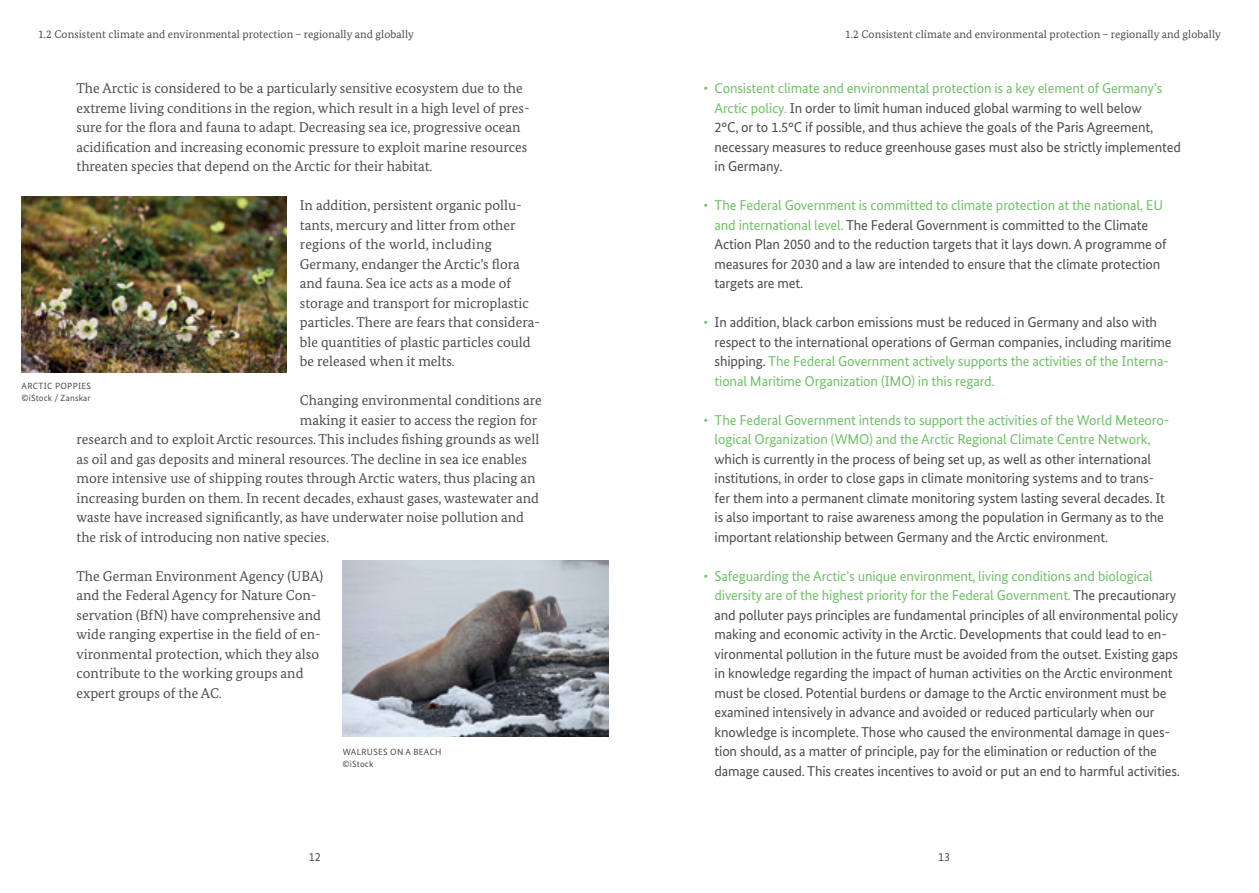
<style>
.page{position:relative;width:1259px;height:893px;background:#fff}
.page>*{position:absolute;margin:0;border:0;box-sizing:border-box;transform-origin:0 0}
.t1{font:14.25px/19.5px "Bundes Sans";letter-spacing:-.01em;color:#4b4c4d}
.t2{font:14.25px/19.5px "Bundes Serif";color:#4b4c4d}
.t3{font:14.25px/19.5px "Bundes Sans";letter-spacing:-.01em;color:#6fc167}
.t4{font:12px "Bundes Sans";color:#4b4c4d}
.t5{font:11.25px "Bundes Serif";letter-spacing:.005em;color:#4b4c4d}
.t6{font:9px "Bundes Sans";letter-spacing:.025em;color:#4b4c4d}
.s1{color:#4b4c4d}
.s2{color:#6fc167}
</style>
<div class="page">
<img style="left:21px;top:197px;width:266px;height:175px">
<img style="left:343px;top:561px;width:265px;height:175px">
<p class="t5" style="left:38px;top:28px;width:377px">1.2 Consistent climate and environmental protection – regionally and globally</p>
<p class="t2" style="left:77px;top:78px;width:454px">The Arctic is considered to be a particularly sensitive ecosystem due to the extreme living conditions in the region, which result in a high level of pres&shy;sure for the flora and fauna to adapt. Decreasing sea ice, progressive ocean acidification and increasing economic pressure to exploit marine resources threaten species that depend on the Arctic for their habitat.</p>
<p class="t2" style="left:300px;top:195px;width:223px">In addition, persistent organic pollu&shy;tants, mercury and litter from other regions of the world, including</p>
<p class="t2" style="left:300px;top:254px;width:242px">Germany, endanger the Arctic’s flora and fauna. Sea ice acts as a mode of storage and transport for microplastic particles. There are fears that considera&shy;ble quantities of plastic particles could be released when it melts.</p>
<p class="t2" style="left:300px;top:390px;width:243px">Changing environmental conditions are</p>
<p class="t2" style="left:300px;top:410px;width:239px">making it easier to access the region for</p>
<p class="t2" style="left:77px;top:429px;width:464px">research and to exploit Arctic resources. This includes fishing grounds as well</p>
<p class="t2" style="left:77px;top:449px;width:452px">as oil and gas deposits and mineral resources. The decline in sea ice enables</p>
<p class="t2" style="left:77px;top:468px;width:460px">more intensive use of shipping routes through Arctic waters, thus placing an</p>
<p class="t2" style="left:77px;top:488px;width:464px">increasing burden on them. In recent decades, exhaust gases, wastewater and</p>
<p class="t2" style="left:77px;top:507px;width:449px">waste have increased significantly, as have underwater noise pollution and</p>
<p class="t2" style="left:77px;top:527px;width:254px">the risk of introducing non native species.</p>
<p class="t2" style="left:77px;top:566px;width:248px">The German Environment Agency (UBA) and the Federal Agency for Nature Con&shy;servation (BfN) have comprehensive and wide ranging expertise in the field of en&shy;vironmental protection, which they also contribute to the working groups and expert groups of the AC.</p>
<p class="t6" style="left:22px;top:381px;width:71px">ARCTIC POPPIES</p>
<p class="t6" style="left:22px;top:393px;width:71px">©iStock / Zanskar</p>
<p class="t6" style="left:343px;top:747px;width:100px">WALRUSES ON A BEACH</p>
<p class="t6" style="left:343px;top:759px;width:32px">©iStock</p>
<p class="t4" style="left:309px;top:850px;width:13px">12</p>
<p class="t5" style="left:845px;top:28px;width:377px">1.2 Consistent climate and environmental protection – regionally and globally</p>
<p class="t3" style="left:714px;top:78px;width:449px;text-indent:-11px">• Consistent climate and environmental protection is a key element of Germany’s<br>Arctic policy. <span class="s1">In order to limit human induced global warming to well below</span></p>
<p class="t1" style="left:714px;top:117px;width:468px">2°C, or to 1.5°C if possible, and thus achieve the goals of the Paris Agreement, necessary measures to reduce greenhouse gases must also be strictly implemented in Germany.</p>
<p class="t1" style="left:714px;top:195px;width:453px;text-indent:-11px"><span class="s2">• The Federal Government is committed to climate protection at the national, EU and international level.</span> The Federal Government is committed to the Climate Action Plan 2050 and to the reduction targets that it lays down. A programme of measures for 2030 and a law are intended to ensure that the climate protection targets are met.</p>
<p class="t1" style="left:714px;top:312px;width:458px;text-indent:-11px"><span class="s2">•</span> In addition, black carbon emissions must be reduced in Germany and also with respect to the international operations of German companies, including maritime shipping. <span class="s2">The Federal Government actively supports the activities of the Interna&shy;tional Maritime Organization (IMO) in this regard.</span></p>
<p class="t3" style="left:703px;top:410px;width:467px;text-align:center">• The Federal Government intends to support the activities of the World Meteoro&shy;logical Organization (WMO) and the Arctic Regional Climate Centre Network,</p>
<p class="t1" style="left:714px;top:449px;width:452px">which is currently in the process of being set up, as well as other international institutions, in order to close gaps in climate monitoring systems and to trans&shy;fer them into a permanent climate monitoring system lasting several decades. It is also important to raise awareness among the population in Germany as to the important relationship between Germany and the Arctic environment.</p>
<p class="t1" style="left:714px;top:566px;width:467px;text-indent:-11px"><span class="s2">• Safeguarding the Arctic’s unique environment, living conditions and biological diversity are of the highest priority for the Federal Government.</span> The precautionary and polluter pays principles are fundamental principles of all environmental policy making and economic activity in the Arctic. Developments that could lead to en&shy;vironmental pollution in the future must be avoided from the outset. Existing gaps in knowledge regarding the impact of human activities on the Arctic environment must be closed. Potential burdens or damage to the Arctic environment must be examined intensively in advance and avoided or reduced particularly when our knowledge is incomplete. Those who caused the environmental damage in ques&shy;tion should, as a matter of principle, pay for the elimination or reduction of the damage caused. This creates incentives to avoid or put an end to harmful activities.</p>
<p class="t4" style="left:938px;top:850px;width:13px">13</p>
</div>
